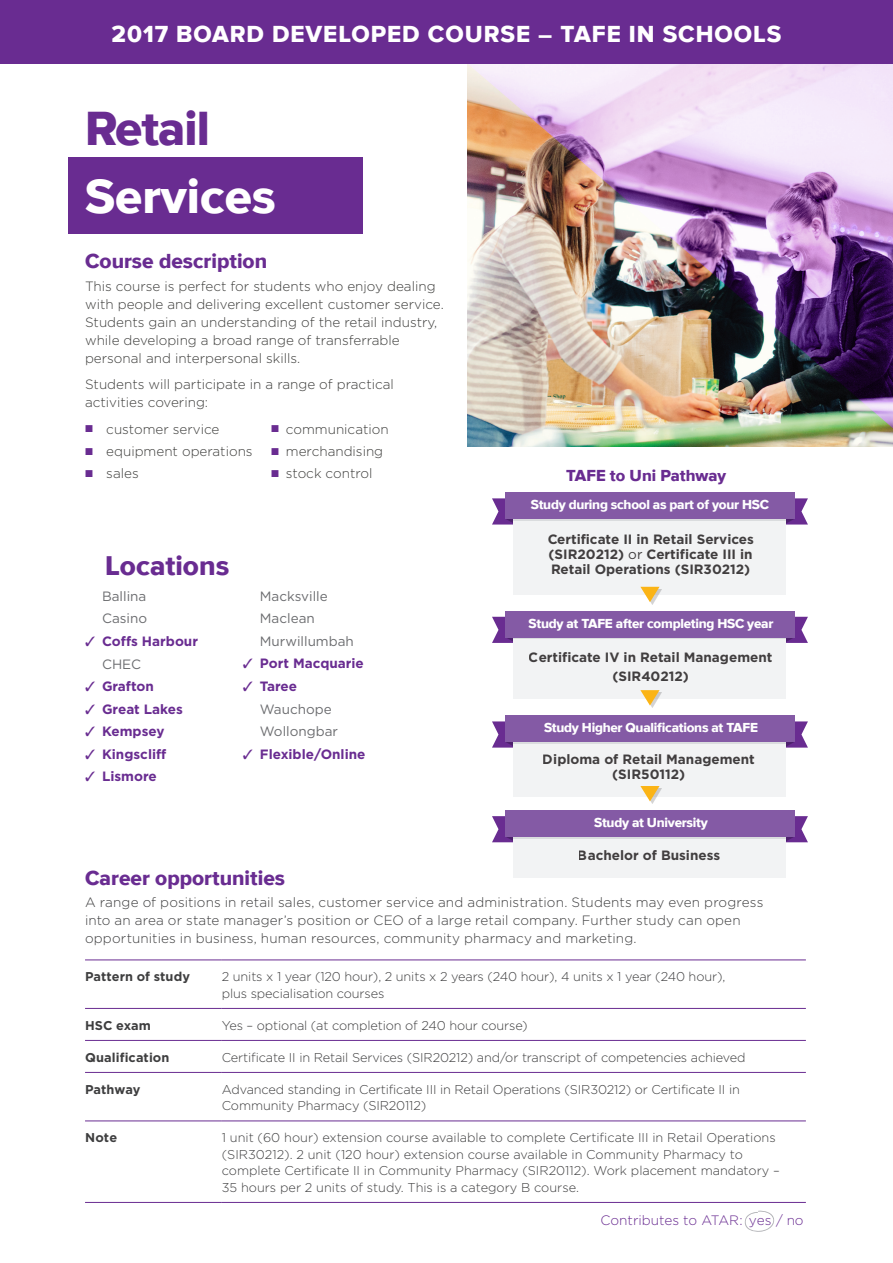
<style>
.page{position:relative;width:893px;height:1263px;background:#fff}
.page>*{position:absolute;margin:0;border:0;box-sizing:border-box;transform-origin:0 0}
.t1{font:49.5px "Proxima Nova Extrabld";color:#fff}
.t2{font:49.5px "Proxima Nova Extrabld";letter-spacing:-.02em;color:#692c91}
.t3{font:28.05px "Proxima Nova Extrabld";color:#692c91}
.t4{font:24px "Proxima Nova Extrabld";letter-spacing:.04em;color:#fff}
.t5{font:21px "Proxima Nova Extrabld";color:#692c91}
.t6{font:16.5px "Proxima Nova Extrabld";color:#692c91}
.t7{font:300 13.65px "Gotham HTF";color:#692c91}
.t8{font:300 13.5px/18px "Gotham HTF";color:#3e3e3c}
.t9{font:300 13.5px/18px "Gotham HTF";letter-spacing:.01em;color:#3e3e3f}
.t10{font:700 13.5px/15px "Gotham HTF";color:#231f20;text-align:center}
.t11{font:13.5px "Proxima Nova Extrabld";letter-spacing:-.02em;color:#fff}
.t12{font:700 13.5px/22.5px "Gotham HTF";color:#692c91}
.t13{font:13.5px/22.5px "Gotham HTF";color:#6c6d70}
.t14{font:300 12.75px/16.5px "Gotham HTF";letter-spacing:-.01em;color:#3e3e3f}
.t15{font:700 12.75px "Gotham HTF";letter-spacing:.005em;color:#3e3e3f}
.s1{font-family:"Proxima Nova Extrabld";font-weight:400;font-size:12px;color:#692c91}
.s2{font-weight:400;color:#6c6d70}
.s3{color:#692c91}
.s4{font-weight:700;color:#692c91}
.s5{font-weight:400}
</style>
<div class="page">
<img style="left:468px;top:64px;width:425px;height:382px">
<div style="left:0;top:0;width:893px;height:64px;background:#692c91"></div>
<svg style="left:744px;top:1210px;width:31px;height:22px"></svg>
<div style="left:68px;top:157px;width:295px;height:77px;background:#692c91"></div>
<hr style="left:85px;top:959px;width:137px;height:1px;background:#692c91">
<hr style="left:222px;top:959px;width:584px;height:1px;background:#692c91">
<hr style="left:85px;top:1008px;width:137px;height:1px;background:#692c91">
<hr style="left:222px;top:1008px;width:584px;height:1px;background:#692c91">
<hr style="left:85px;top:1040px;width:137px;height:1px;background:#692c91">
<hr style="left:222px;top:1040px;width:584px;height:1px;background:#692c91">
<hr style="left:85px;top:1072px;width:137px;height:1px;background:#692c91">
<hr style="left:222px;top:1072px;width:584px;height:1px;background:#692c91">
<hr style="left:85px;top:1120px;width:137px;height:1px;background:#692c91">
<hr style="left:222px;top:1120px;width:584px;height:1px;background:#692c91">
<hr style="left:85px;top:1202px;width:137px;height:1px;background:#692c91">
<hr style="left:222px;top:1202px;width:584px;height:1px;background:#692c91">
<svg style="left:492px;top:498px;width:22px;height:26px"></svg>
<svg style="left:492px;top:617px;width:22px;height:26px"></svg>
<svg style="left:492px;top:721px;width:22px;height:27px"></svg>
<svg style="left:492px;top:816px;width:22px;height:26px"></svg>
<svg style="left:786px;top:498px;width:22px;height:26px"></svg>
<svg style="left:786px;top:617px;width:22px;height:26px"></svg>
<svg style="left:786px;top:721px;width:22px;height:27px"></svg>
<div style="left:514px;top:506px;width:272px;height:89px;background:#f2f3f4"></div>
<div style="left:514px;top:626px;width:272px;height:73px;background:#f2f3f4"></div>
<div style="left:514px;top:729px;width:272px;height:67px;background:#f2f3f4"></div>
<svg style="left:786px;top:816px;width:22px;height:26px"></svg>
<div style="left:514px;top:824px;width:272px;height:54px;background:#f2f3f4"></div>
<hr style="left:514px;top:517px;width:272px;height:4px;background:#dadcde">
<svg style="left:514px;top:637px;width:272px;height:2px"></svg>
<hr style="left:514px;top:740px;width:272px;height:4px;background:#dadcde">
<hr style="left:514px;top:835px;width:272px;height:3px;background:#e6e7e9">
<div style="left:642px;top:589px;width:20px;height:15px;background:#231f20;opacity:.2"></div>
<svg style="left:640px;top:587px;width:19px;height:15px"></svg>
<div style="left:642px;top:692px;width:20px;height:16px;background:#231f20;opacity:.2"></div>
<svg style="left:640px;top:690px;width:19px;height:15px"></svg>
<div style="left:642px;top:788px;width:20px;height:15px;background:#231f20;opacity:.2"></div>
<svg style="left:640px;top:786px;width:19px;height:15px"></svg>
<div style="left:505px;top:493px;width:289px;height:26px;background:#845aa5"></div>
<div style="left:505px;top:611px;width:289px;height:26px;background:#845aa5"></div>
<div style="left:505px;top:716px;width:289px;height:26px;background:#845aa5"></div>
<div style="left:505px;top:810px;width:289px;height:27px;background:#845aa5"></div>
<h3 class="t4" style="left:112px;top:20px;width:671px">2017 BOARD DEVELOPED COURSE – TAFE IN SCHOOLS</h3>
<h1 class="t2" style="left:85px;top:100px;width:126px">Retail</h1>
<h1 class="t1" style="left:85px;top:168px;width:192px">Services</h1>
<h3 class="t5" style="left:85px;top:249px;width:184px">Course description</h3>
<p class="t8" style="left:85px;top:277px;width:360px">This course is perfect for students who enjoy dealing with people and delivering excellent customer service.<br>Students gain an understanding of the retail industry, while developing a broad range of transferrable personal and interpersonal skills.</p>
<p class="t8" style="left:85px;top:375px;width:310px">Students will participate in a range of practical activities covering:</p>
<p class="t8" style="left:85px;top:420px;width:136px"><span class="s1">■</span> customer service</p>
<p class="t8" style="left:271px;top:420px;width:119px"><span class="s1">■</span> communication</p>
<p class="t8" style="left:85px;top:442px;width:169px"><span class="s1">■</span> equipment operations</p>
<p class="t8" style="left:271px;top:442px;width:114px"><span class="s1">■</span> merchandising</p>
<p class="t8" style="left:85px;top:464px;width:55px"><span class="s1">■</span> sales</p>
<p class="t8" style="left:271px;top:464px;width:103px"><span class="s1">■</span> stock control</p>
<h2 class="t3" style="left:105px;top:549px;width:126px">Locations</h2>
<p class="t13" style="left:102px;top:584px;width:47px">Ballina<br>Casino</p>
<p class="t12" style="left:102px;top:629px;width:97px;text-indent:-17px">✓ Coffs Harbour<br><span class="s2">CHEC</span></p>
<p class="t12" style="left:85px;top:675px;width:70px">✓ Grafton</p>
<p class="t12" style="left:85px;top:697px;width:99px">✓ Great Lakes</p>
<p class="t12" style="left:85px;top:720px;width:81px">✓ Kempsey</p>
<p class="t12" style="left:85px;top:742px;width:83px">✓ Kingscliff</p>
<p class="t12" style="left:85px;top:765px;width:73px">✓ Lismore</p>
<p class="t13" style="left:260px;top:584px;width:96px">Macksville<br>Maclean<br>Murwillumbah</p>
<p class="t12" style="left:243px;top:652px;width:123px">✓ Port Macquarie</p>
<p class="t13" style="left:260px;top:675px;width:80px;text-indent:-17px"><span class="s3">✓</span> <span class="s4">Taree<br></span>Wauchope<br>Wollongbar</p>
<p class="t12" style="left:243px;top:742px;width:124px">✓ Flexible/Online</p>
<p class="t6" style="left:566px;top:466px;width:162px">TAFE to Uni Pathway</p>
<p class="t11" style="left:531px;top:497px;width:240px">Study during school as part of your HSC</p>
<p class="t10" style="left:547px;top:531px;width:208px;text-align:justify">Certificate II in Retail Services (SIR20212) <span class="s5">or</span> Certificate III in Retail Operations (SIR30212)</p>
<p class="t11" style="left:529px;top:615px;width:246px">Study at TAFE after completing HSC year</p>
<p class="t10" style="left:529px;top:648px;width:245px;line-height:18.6px">Certificate IV in Retail Management (SIR40212)</p>
<p class="t11" style="left:544px;top:720px;width:215px">Study Higher Qualifications at TAFE</p>
<p class="t10" style="left:543px;top:752px;width:214px">Diploma of Retail Management (SIR50112)</p>
<p class="t11" style="left:594px;top:815px;width:115px">Study at University</p>
<p class="t10" style="left:578px;top:848px;width:144px">Bachelor of Business</p>
<h3 class="t5" style="left:85px;top:865px;width:201px">Career opportunities</h3>
<p class="t9" style="left:85px;top:893px;width:680px">A range of positions in retail sales, customer service and administration. Students may even progress into an area or state manager’s position or CEO of a large retail company. Further study can open opportunities in business, human resources, community pharmacy and marketing.</p>
<p class="t15" style="left:85px;top:969px;width:106px">Pattern of study</p>
<p class="t14" style="left:222px;top:968px;width:505px">2 units x 1 year (120 hour), 2 units x 2 years (240 hour), 4 units x 1 year (240 hour), plus specialisation courses</p>
<p class="t15" style="left:85px;top:1018px;width:67px">HSC exam</p>
<p class="t14" style="left:222px;top:1017px;width:307px">Yes – optional (at completion of 240 hour course)</p>
<p class="t15" style="left:85px;top:1050px;width:86px">Qualification</p>
<p class="t14" style="left:222px;top:1049px;width:525px">Certificate II in Retail Services (SIR20212) and/or transcript of competencies achieved</p>
<p class="t15" style="left:85px;top:1082px;width:57px">Pathway</p>
<p class="t14" style="left:222px;top:1081px;width:520px">Advanced standing in Certificate III in Retail Operations (SIR30212) or Certificate II in<br>Community Pharmacy (SIR20112)</p>
<p class="t15" style="left:85px;top:1130px;width:34px">Note</p>
<p class="t14" style="left:222px;top:1129px;width:560px">1 unit (60 hour) extension course available to complete Certificate III in Retail Operations (SIR30212). 2 unit (120 hour) extension course available in Community Pharmacy to complete Certificate II in Community Pharmacy (SIR20112). Work placement mandatory – 35 hours per 2 units of study. This is a category B course.</p>
<p class="t7" style="left:601px;top:1213px;width:205px">Contributes to ATAR: yes / no</p>
</div>
